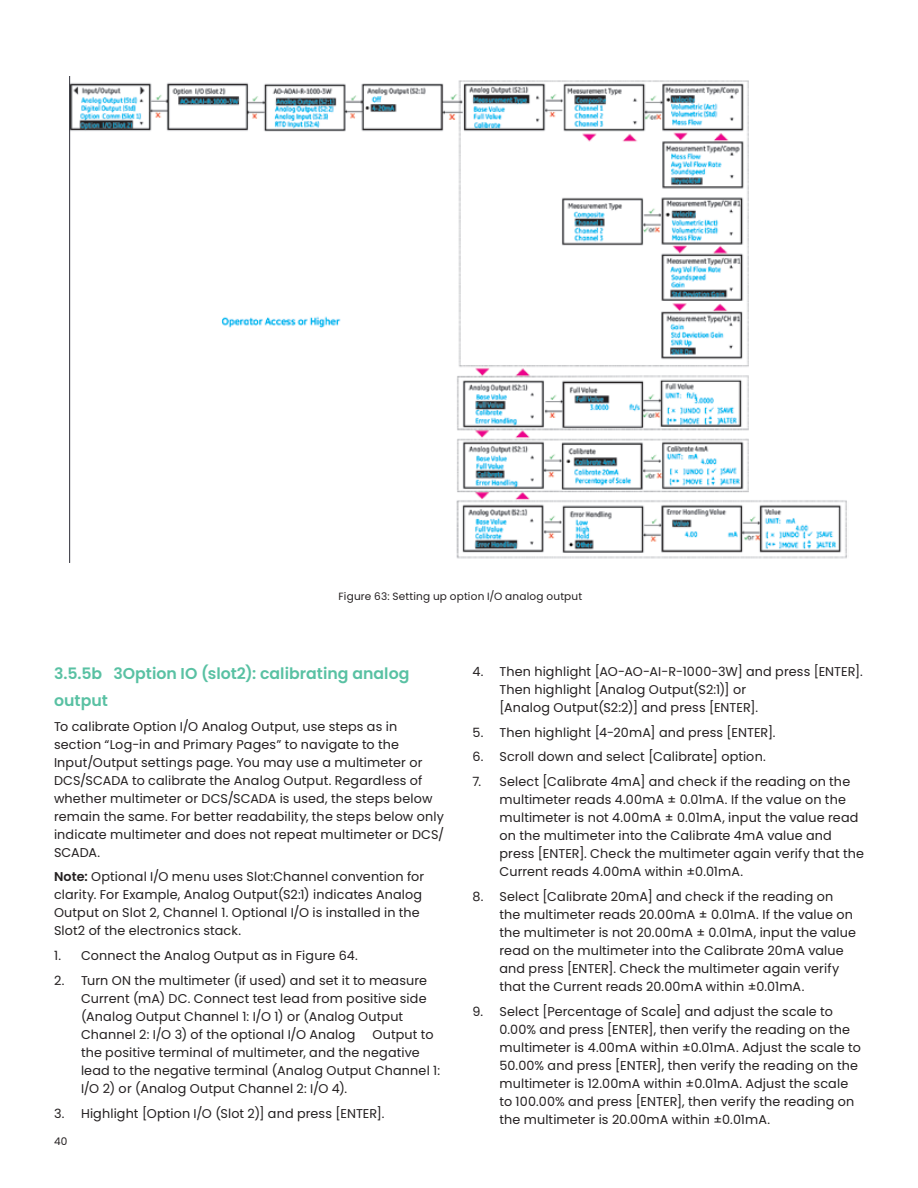
<style>
.page{position:relative;width:918px;height:1188px;background:#fff}
.page>*{position:absolute;margin:0;border:0;box-sizing:border-box;transform-origin:0 0}
._8_5pt-body_text{font:600 15.75px/27px "Poppins";letter-spacing:.005em;color:#59c1a3}
._8_5pt-body_text-2{font:12.75px/18px "Poppins";letter-spacing:.01em;color:#231f20}
._7pt-caption{font:10.5px "Poppins";letter-spacing:.02em;color:#231f20}
.s1{font-weight:600}
</style>
<div class="page">
<img style="left:69px;top:76px;width:778px;height:487px">
<p class="_7pt-caption" style="left:338px;top:590px;width:245px">Figure 63: Setting up option I/O analog output</p>
<p class="_8_5pt-body_text" style="left:54px;top:660px;width:357px">3.5.5b 3Option IO (slot2): calibrating analog output</p>
<p class="_8_5pt-body_text-2" style="left:54px;top:717px;width:392px">To calibrate Option I/O Analog Output, use steps as in section “Log-in and Primary Pages” to navigate to the Input/Output settings page. You may use a multimeter or DCS/SCADA to calibrate the Analog Output. Regardless of whether multimeter or DCS/SCADA is used, the steps below remain the same. For better readability, the steps below only indicate multimeter and does not repeat multimeter or DCS/ SCADA.</p>
<p class="_8_5pt-body_text-2" style="left:54px;top:868px;width:372px"><span class="s1">Note:</span> Optional I/O menu uses Slot:Channel convention for clarity. For Example, Analog Output(S2:1) indicates Analog Output on Slot 2, Channel 1. Optional I/O is installed in the Slot2 of the electronics stack.</p>
<p class="_8_5pt-body_text-2" style="left:54px;top:947px;width:305px">1. Connect the Analog Output as in Figure 64.</p>
<p class="_8_5pt-body_text-2" style="left:81px;top:972px;width:348px;text-indent:-27px">2. Turn ON the multimeter (if used) and set it to measure Current (mA) DC. Connect test lead from positive side (Analog Output Channel 1: I/O 1) or (Analog Output Channel 2: I/O 3) of the optional I/O Analog</p>
<p class="_8_5pt-body_text-2" style="left:81px;top:1026px;width:361px;text-indent:292px">Output to the positive terminal of multimeter, and the negative lead to the negative terminal (Analog Output Channel 1:<br>I/O 2) or (Analog Output Channel 2: I/O 4).</p>
<p class="_8_5pt-body_text-2" style="left:54px;top:1104px;width:332px">3. Highlight [Option I/O (Slot 2)] and press [ENTER].</p>
<p class="_7pt-caption" style="left:54px;top:1135px;width:15px">40</p>
<p class="_8_5pt-body_text-2" style="left:500px;top:662px;width:365px;text-indent:-27px">4. Then highlight [AO-AO-AI-R-1000-3W] and press [ENTER].<br>Then highlight [Analog Output(S2:1)] or<br>[Analog Output(S2:2)] and press [ENTER].</p>
<p class="_8_5pt-body_text-2" style="left:472px;top:723px;width:305px">5. Then highlight [4-20mA] and press [ENTER].</p>
<p class="_8_5pt-body_text-2" style="left:472px;top:748px;width:295px">6. Scroll down and select [Calibrate] option.</p>
<p class="_8_5pt-body_text-2" style="left:500px;top:773px;width:366px;text-indent:-27px">7. Select [Calibrate 4mA] and check if the reading on the multimeter reads 4.00mA ± 0.01mA. If the value on the multimeter is not 4.00mA ± 0.01mA, input the value read on the multimeter into the Calibrate 4mA value and press [ENTER]. Check the multimeter again verify that the Current reads 4.00mA within ±0.01mA.</p>
<p class="_8_5pt-body_text-2" style="left:500px;top:887px;width:358px;text-indent:-27px">8. Select [Calibrate 20mA] and check if the reading on the multimeter reads 20.00mA ± 0.01mA. If the value on the multimeter is not 20.00mA ± 0.01mA, input the value read on the multimeter into the Calibrate 20mA value and press [ENTER]. Check the multimeter again verify that the Current reads 20.00mA within ±0.01mA.</p>
<p class="_8_5pt-body_text-2" style="left:500px;top:1002px;width:363px;text-indent:-27px">9. Select [Percentage of Scale] and adjust the scale to 0.00% and press [ENTER], then verify the reading on the multimeter is 4.00mA within ±0.01mA. Adjust the scale to 50.00% and press [ENTER], then verify the reading on the multimeter is 12.00mA within ±0.01mA. Adjust the scale to 100.00% and press [ENTER], then verify the reading on the multimeter is 20.00mA within ±0.01mA.</p>
</div>
